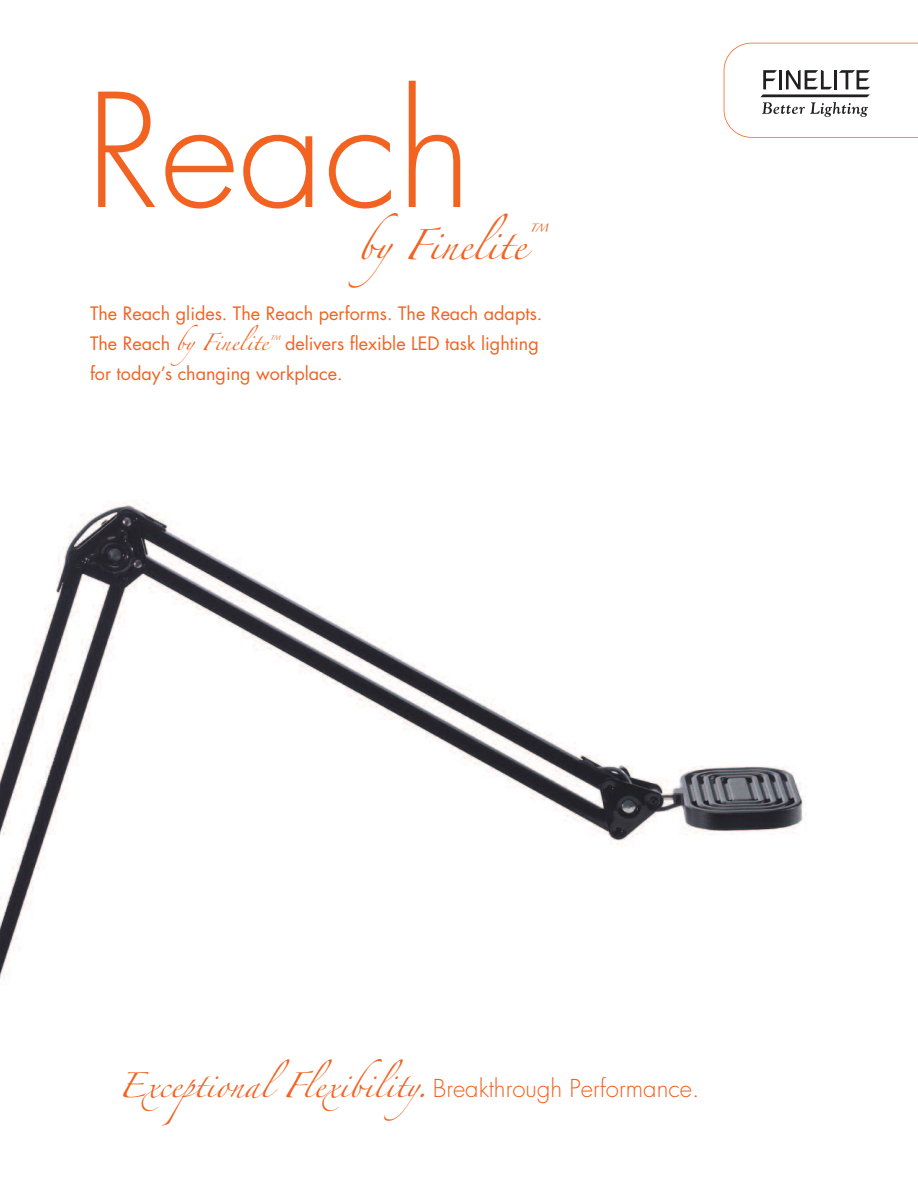
<style>
.page{position:relative;width:918px;height:1188px;background:#fff}
.page>*{position:absolute;margin:0;border:0;box-sizing:border-box;transform-origin:0 0}
.t1{font:300 153.15px "Futura";color:#f26221}
.t2{font:27.15px "Zapfino";color:#f26221}
.t3{font:300 24px "Futura";color:#f26221}
.t4{font:18px/30px "Futura";color:#f26221}
.t5{font:16.35px "Zapfino";color:#f26221}
.s1{font-family:"Zapfino";font-size:15px}
.s2{font-family:"Zapfino";font-weight:400;font-size:22.5px}
</style>
<div class="page">
<svg style="left:724px;top:43px;width:194px;height:95px"></svg>
<img style="left:0;top:502px;width:806px;height:483px">
<h1 class="t1" style="left:86px;top:81px;width:388px">Reach</h1>
<h2 class="t2" style="left:358px;top:234px;width:169px">byFinelite</h2>
<p class="t5" style="left:526px;top:225px;width:22px">™</p>
<p class="t4" style="left:90px;top:300px;width:454px">The Reach glides. The Reach performs. The Reach adapts.<br>The Reach <span class="s1">byFinelite</span><sup>™</sup> delivers flexible LED task lighting for today’s changing workplace.</p>
<h3 class="t3" style="left:118px;top:1077px;width:583px"><span class="s2">ExceptionalFlexibility.</span> Breakthrough Performance.</h3>
</div>
